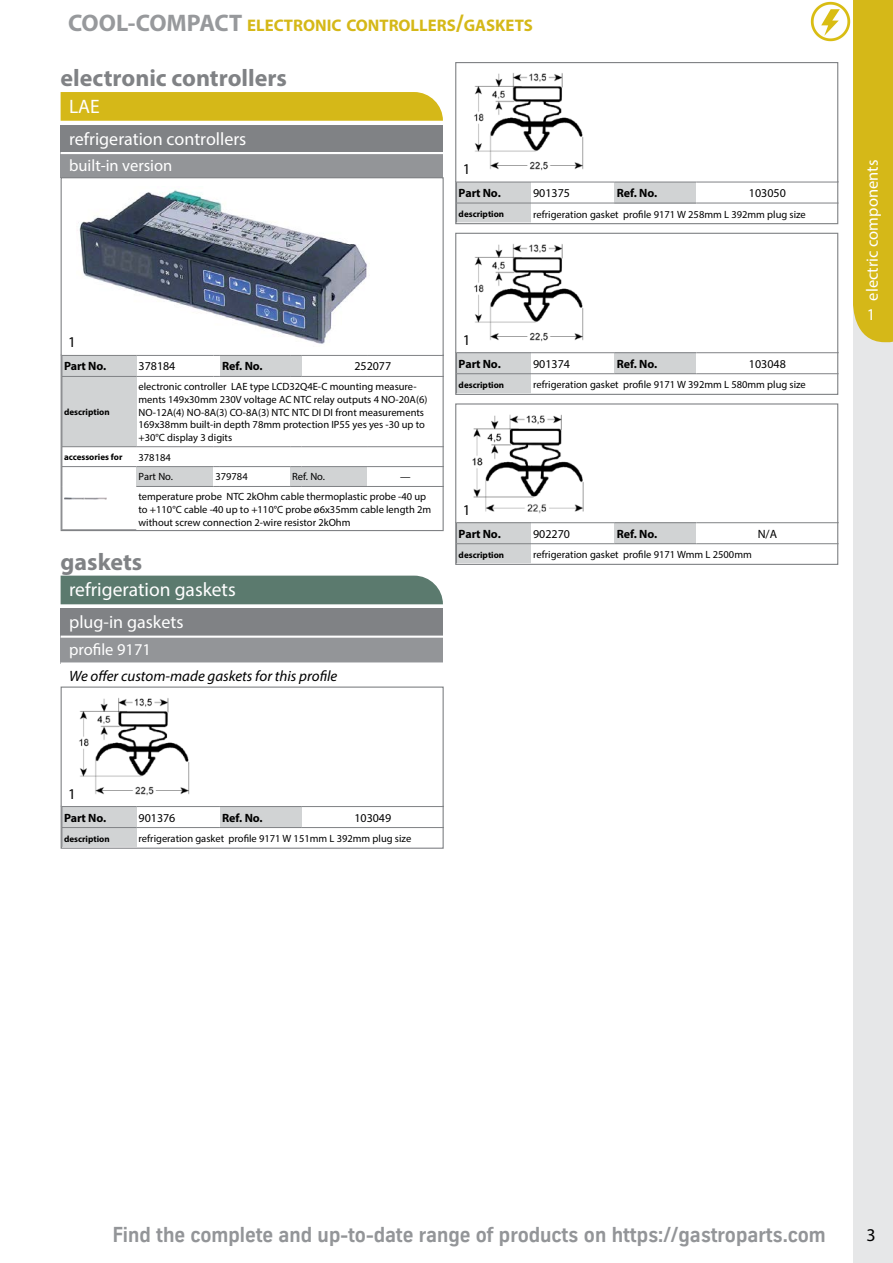
<style>
.page{position:relative;width:893px;height:1263px;background:#fff}
.page>*{position:absolute;margin:0;border:0;box-sizing:border-box;transform-origin:0 0}
.t1{font:700 24px "Myriad Pro";color:#808285}
.t2{font:700 21px "GP Telegraphica";color:#939598}
.t3{font:19.5px "Myriad Pro";color:#fff}
.t4{font:18px "Myriad Pro";color:#fff}
.t5{font:18px "Myriad Pro";color:#000}
.t6{font:700 16.8px "Myriad Pro";color:#d5b818}
.t7{font:16.5px "Myriad Pro";color:#fff}
.t8{font:italic 15px "Myriad Pro";color:#000}
.t9{font:15px "Myriad Pro";color:#000}
.t10{font:700 12px "Myriad Pro";letter-spacing:-.01em;color:#000}
.t11{font:12px "Myriad Pro";color:#000}
.t12{font:10.5px/12.6px "Myriad Pro";color:#000}
.t13{font:700 9px "Myriad Pro";color:#000}
.s1{font-size:24px;color:#97999c}
.s2{font-size:24px}
</style>
<div class="page">
<div style="left:853px;top:0;width:40px;height:1263px;background:#e6e7e8"></div>
<div style="left:853px;top:0;width:40px;height:342px;background:#d5b818"></div>
<div style="left:61px;top:125px;width:382px;height:28px;background:#808285"></div>
<div style="left:61px;top:153px;width:382px;height:24px;background:#939598"></div>
<hr style="left:61px;top:152px;width:382px;height:2px;background:#fff">
<div style="left:61px;top:92px;width:382px;height:29px;background:#d5b818"></div>
<img style="left:78px;top:190px;width:289px;height:154px">
<div style="left:61px;top:177px;width:383px;height:179px;border:1px solid #808285"></div>
<div style="left:62px;top:355px;width:74px;height:21px;background:#d1d3d4"></div>
<div style="left:220px;top:355px;width:82px;height:21px;background:#d1d3d4"></div>
<div style="left:62px;top:376px;width:74px;height:71px;background:#d1d3d4"></div>
<hr style="left:62px;top:376px;width:74px;height:1px;background:#808285">
<hr style="left:136px;top:376px;width:77px;height:1px;background:#808285">
<hr style="left:220px;top:376px;width:70px;height:1px;background:#808285">
<svg style="left:290px;top:376px;width:12px;height:1px"></svg>
<hr style="left:302px;top:376px;width:65px;height:1px;background:#808285">
<hr style="left:367px;top:376px;width:77px;height:1px;background:#808285">
<svg style="left:63px;top:446px;width:379px;height:54px"></svg>
<img style="left:64px;top:497px;width:43px;height:2px">
<div style="left:61px;top:354px;width:383px;height:177px;border:1px solid #808285"></div>
<div style="left:61px;top:609px;width:382px;height:28px;background:#808285"></div>
<div style="left:61px;top:637px;width:382px;height:26px;background:#939598"></div>
<hr style="left:61px;top:636px;width:382px;height:2px;background:#fff">
<hr style="left:61px;top:662px;width:382px;height:2px;background:#fff">
<div style="left:61px;top:576px;width:382px;height:28px;background:#5b7a6e"></div>
<img style="left:79px;top:698px;width:111px;height:98px">
<div style="left:61px;top:686px;width:383px;height:121px;border:1px solid #808285"></div>
<div style="left:62px;top:806px;width:74px;height:21px;background:#d1d3d4"></div>
<div style="left:220px;top:806px;width:82px;height:21px;background:#d1d3d4"></div>
<div style="left:62px;top:827px;width:74px;height:20px;background:#d1d3d4"></div>
<hr style="left:62px;top:827px;width:74px;height:1px;background:#808285">
<hr style="left:136px;top:827px;width:84px;height:1px;background:#808285">
<hr style="left:220px;top:827px;width:82px;height:1px;background:#808285">
<hr style="left:302px;top:827px;width:142px;height:1px;background:#808285">
<div style="left:61px;top:805px;width:383px;height:44px;border:1px solid #808285"></div>
<img style="left:474px;top:73px;width:110px;height:98px">
<div style="left:455px;top:62px;width:383px;height:120px;border:1px solid #808285"></div>
<div style="left:456px;top:182px;width:75px;height:21px;background:#d1d3d4"></div>
<div style="left:614px;top:182px;width:82px;height:21px;background:#d1d3d4"></div>
<div style="left:456px;top:203px;width:75px;height:20px;background:#d1d3d4"></div>
<hr style="left:456px;top:203px;width:75px;height:1px;background:#808285">
<hr style="left:531px;top:203px;width:83px;height:1px;background:#808285">
<hr style="left:614px;top:203px;width:82px;height:1px;background:#808285">
<hr style="left:696px;top:203px;width:142px;height:1px;background:#808285">
<div style="left:455px;top:181px;width:383px;height:43px;border:1px solid #808285"></div>
<img style="left:474px;top:244px;width:110px;height:98px">
<div style="left:455px;top:233px;width:383px;height:120px;border:1px solid #808285"></div>
<div style="left:456px;top:353px;width:75px;height:21px;background:#d1d3d4"></div>
<div style="left:614px;top:353px;width:82px;height:21px;background:#d1d3d4"></div>
<div style="left:456px;top:374px;width:75px;height:20px;background:#d1d3d4"></div>
<hr style="left:456px;top:373px;width:75px;height:1px;background:#808285">
<hr style="left:531px;top:373px;width:83px;height:1px;background:#808285">
<hr style="left:614px;top:373px;width:82px;height:1px;background:#808285">
<hr style="left:696px;top:373px;width:142px;height:1px;background:#808285">
<div style="left:455px;top:351px;width:383px;height:44px;border:1px solid #808285"></div>
<img style="left:472px;top:414px;width:112px;height:100px">
<div style="left:455px;top:403px;width:383px;height:120px;border:1px solid #808285"></div>
<div style="left:456px;top:523px;width:75px;height:21px;background:#d1d3d4"></div>
<div style="left:614px;top:523px;width:82px;height:21px;background:#d1d3d4"></div>
<div style="left:456px;top:544px;width:75px;height:20px;background:#d1d3d4"></div>
<hr style="left:456px;top:543px;width:75px;height:1px;background:#808285">
<hr style="left:531px;top:543px;width:83px;height:1px;background:#808285">
<hr style="left:614px;top:543px;width:82px;height:1px;background:#808285">
<hr style="left:696px;top:543px;width:142px;height:1px;background:#808285">
<div style="left:455px;top:521px;width:383px;height:44px;border:1px solid #808285"></div>
<img style="left:810px;top:1px;width:41px;height:41px">
<h3 class="t6" style="left:68px;top:14px;width:466px"><span class="s1">COOL-COMPACT</span> ELECTRONIC CONTROLLERS<span class="s2">/</span>GASKETS</h3>
<h1 class="t1" style="left:61px;top:62px;width:228px">electronic controllers</h1>
<h3 class="t3" style="left:69px;top:94px;width:32px">LAE</h3>
<h3 class="t4" style="left:69px;top:127px;width:179px">refrigeration controllers</h3>
<h3 class="t7" style="left:69px;top:156px;width:105px">built-in version</h3>
<h3 class="t9" style="left:463px;top:160px;width:9px">1</h3>
<p class="t10" style="left:459px;top:185px;width:44px">Part No.</p>
<p class="t11" style="left:533px;top:186px;width:38px">901375</p>
<p class="t10" style="left:617px;top:185px;width:42px">Ref. No.</p>
<p class="t11" style="left:749px;top:186px;width:38px">103050</p>
<p class="t13" style="left:459px;top:208px;width:47px">description</p>
<p class="t12" style="left:533px;top:208px;width:274px">refrigeration gasket profile 9171 W 258mm L 392mm plug size</p>
<h3 class="t9" style="left:68px;top:333px;width:9px">1</h3>
<p class="t10" style="left:64px;top:359px;width:44px">Part No.</p>
<p class="t11" style="left:139px;top:359px;width:38px">378184</p>
<p class="t10" style="left:222px;top:359px;width:42px">Ref. No.</p>
<p class="t11" style="left:354px;top:359px;width:38px">252077</p>
<p class="t13" style="left:64px;top:406px;width:47px">description</p>
<p class="t12" style="left:139px;top:380px;width:290px">electronic controller LAE type LCD32Q4E-C mounting measure&shy;ments 149x30mm 230V voltage AC NTC relay outputs 4 NO-20A(6)<br>NO-12A(4) NO-8A(3) CO-8A(3) NTC NTC DI DI front measurements 169x38mm built-in depth 78mm protection IP55 yes yes -30 up to +30°C display 3 digits</p>
<p class="t13" style="left:64px;top:451px;width:60px">accessories for</p>
<p class="t12" style="left:139px;top:447px;width:36px;line-height:19.8px">378184<br>Part No.</p>
<p class="t12" style="left:215px;top:470px;width:34px">379784</p>
<p class="t12" style="left:292px;top:470px;width:34px">Ref. No.</p>
<p class="t12" style="left:139px;top:467px;width:289px;line-height:20px;text-indent:262px">— temperature probe NTC 2kOhm cable thermoplastic probe -40 up</p>
<p class="t12" style="left:139px;top:503px;width:294px">to +110°C cable -40 up to +110°C probe ø6x35mm cable length 2m without screw connection 2-wire resistor 2kOhm</p>
<h1 class="t1" style="left:61px;top:546px;width:83px">gaskets</h1>
<h3 class="t3" style="left:69px;top:578px;width:168px">refrigeration gaskets</h3>
<h3 class="t4" style="left:69px;top:611px;width:116px">plug-in gaskets</h3>
<h3 class="t7" style="left:69px;top:639px;width:83px">profile 9171</h3>
<h3 class="t8" style="left:69px;top:666px;width:270px">We offer custom-made gaskets for this profile</h3>
<h3 class="t9" style="left:463px;top:330px;width:9px">1</h3>
<p class="t10" style="left:459px;top:356px;width:44px">Part No.</p>
<p class="t11" style="left:533px;top:356px;width:38px">901374</p>
<p class="t10" style="left:617px;top:356px;width:42px">Ref. No.</p>
<p class="t11" style="left:749px;top:356px;width:38px">103048</p>
<p class="t13" style="left:459px;top:379px;width:47px">description</p>
<p class="t12" style="left:533px;top:378px;width:274px">refrigeration gasket profile 9171 W 392mm L 580mm plug size</p>
<h3 class="t9" style="left:463px;top:500px;width:9px">1</h3>
<p class="t10" style="left:459px;top:526px;width:44px">Part No.</p>
<p class="t11" style="left:533px;top:526px;width:38px">902270</p>
<p class="t10" style="left:617px;top:526px;width:42px">Ref. No.</p>
<p class="t11" style="left:758px;top:526px;width:21px">N/A</p>
<p class="t13" style="left:459px;top:549px;width:47px">description</p>
<p class="t12" style="left:533px;top:548px;width:220px">refrigeration gasket profile 9171 Wmm L 2500mm</p>
<h3 class="t9" style="left:68px;top:784px;width:9px">1</h3>
<p class="t10" style="left:64px;top:810px;width:44px">Part No.</p>
<p class="t11" style="left:139px;top:810px;width:38px">901376</p>
<p class="t10" style="left:222px;top:810px;width:42px">Ref. No.</p>
<p class="t11" style="left:354px;top:810px;width:38px">103049</p>
<p class="t13" style="left:64px;top:833px;width:47px">description</p>
<p class="t12" style="left:139px;top:832px;width:274px">refrigeration gasket profile 9171 W 151mm L 392mm plug size</p>
<h3 class="t7" style="left:862px;top:301px;width:142px;rotate:-90deg">electric components</h3>
<h3 class="t7" style="left:867px;top:305px;width:10px">1</h3>
<h2 class="t2" style="left:112px;top:1224px;width:715px">Find the complete and up-to-date range of products on https://gastroparts.com</h2>
<h3 class="t5" style="left:866px;top:1224px;width:11px">3</h3>
</div>
